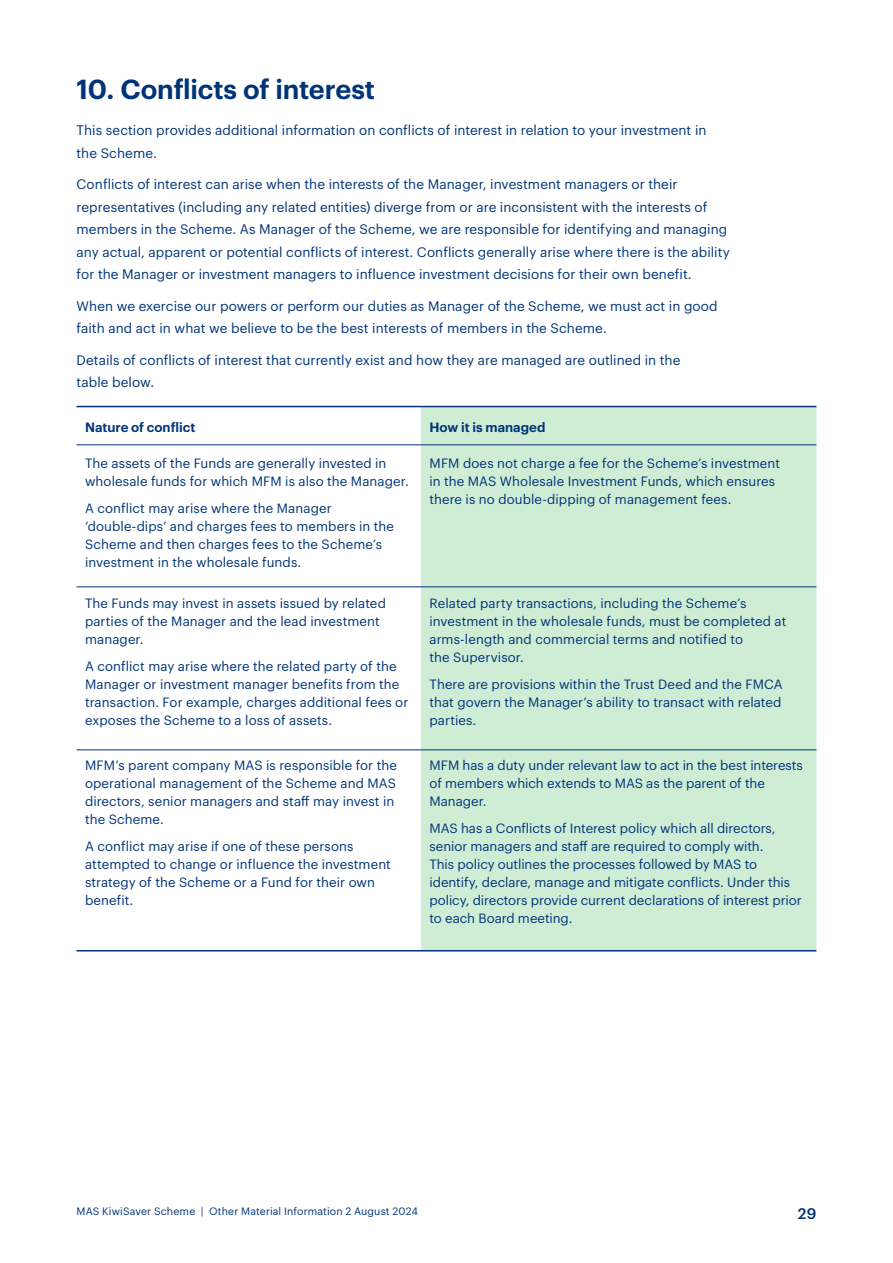
<style>
.page{position:relative;width:893px;height:1263px;background:#fff}
.page>*{position:absolute;margin:0;border:0;box-sizing:border-box;transform-origin:0 0}
.t1{font:600 27px "Graphik";letter-spacing:-.005em;color:#003478}
.t2{font:500 15px "Graphik";color:#003478}
.t3{font:13.5px/22.5px "Graphik";letter-spacing:.005em;color:#003478}
.t4{font:13.2px/18px "Graphik";letter-spacing:.005em;color:#003478}
.t5{font:600 13.2px "Graphik";color:#003478}
.t6{font:10.5px "Graphik";letter-spacing:.015em;color:#003478}
</style>
<div class="page">
<div style="left:421px;top:407px;width:395px;height:543px;background:#cfedd5"></div>
<hr style="left:77px;top:406px;width:344px;height:1px;background:#003478">
<hr style="left:421px;top:406px;width:395px;height:1px;background:#003478">
<hr style="left:77px;top:444px;width:344px;height:1px;background:#003478">
<hr style="left:421px;top:444px;width:395px;height:1px;background:#003478">
<hr style="left:77px;top:586px;width:344px;height:1px;background:#003478">
<hr style="left:421px;top:586px;width:395px;height:1px;background:#003478">
<hr style="left:77px;top:749px;width:344px;height:1px;background:#003478">
<hr style="left:421px;top:749px;width:395px;height:1px;background:#003478">
<hr style="left:77px;top:950px;width:344px;height:1px;background:#003478">
<hr style="left:421px;top:950px;width:395px;height:1px;background:#003478">
<h1 class="t1" style="left:77px;top:69px;width:300px">10. Conflicts of interest</h1>
<p class="t3" style="left:77px;top:118px;width:631px">This section provides additional information on conflicts of interest in relation to your investment in the Scheme.</p>
<p class="t3" style="left:77px;top:172px;width:655px">Conflicts of interest can arise when the interests of the Manager, investment managers or their representatives (including any related entities) diverge from or are inconsistent with the interests of members in the Scheme. As Manager of the Scheme, we are responsible for identifying and managing any actual, apparent or potential conflicts of interest. Conflicts generally arise where there is the ability for the Manager or investment managers to influence investment decisions for their own benefit.</p>
<p class="t3" style="left:77px;top:293px;width:643px">When we exercise our powers or perform our duties as Manager of the Scheme, we must act in good faith and act in what we believe to be the best interests of members in the Scheme.</p>
<p class="t3" style="left:77px;top:347px;width:605px">Details of conflicts of interest that currently exist and how they are managed are outlined in the table below.</p>
<p class="t5" style="left:85px;top:417px;width:112px">Nature of conflict</p>
<p class="t5" style="left:429px;top:417px;width:117px">How it is managed</p>
<p class="t4" style="left:85px;top:453px;width:325px">The assets of the Funds are generally invested in wholesale funds for which MFM is also the Manager.</p>
<p class="t4" style="left:85px;top:498px;width:311px">A conflict may arise where the Manager ‘double-dips’ and charges fees to members in the Scheme and then charges fees to the Scheme’s investment in the wholesale funds.</p>
<p class="t4" style="left:429px;top:453px;width:352px">MFM does not charge a fee for the Scheme’s investment in the MAS Wholesale Investment Funds, which ensures there is no double-dipping of management fees.</p>
<p class="t4" style="left:85px;top:593px;width:302px">The Funds may invest in assets issued by related parties of the Manager and the lead investment manager.</p>
<p class="t4" style="left:85px;top:656px;width:325px">A conflict may arise where the related party of the Manager or investment manager benefits from the transaction. For example, charges additional fees or exposes the Scheme to a loss of assets.</p>
<p class="t4" style="left:85px;top:755px;width:313px">MFM’s parent company MAS is responsible for the operational management of the Scheme and MAS directors, senior managers and staff may invest in the Scheme.</p>
<p class="t4" style="left:85px;top:836px;width:307px">A conflict may arise if one of these persons attempted to change or influence the investment strategy of the Scheme or a Fund for their own benefit.</p>
<p class="t4" style="left:429px;top:593px;width:358px">Related party transactions, including the Scheme’s investment in the wholesale funds, must be completed at arms-length and commercial terms and notified to<br>the Supervisor.</p>
<p class="t4" style="left:429px;top:674px;width:355px;text-align:justify">There are provisions within the Trust Deed and the FMCA that govern the Manager’s ability to transact with related parties.</p>
<p class="t4" style="left:429px;top:755px;width:375px">MFM has a duty under relevant law to act in the best interests of members which extends to MAS as the parent of the<br>Manager.</p>
<p class="t4" style="left:429px;top:818px;width:374px">MAS has a Conflicts of Interest policy which all directors, senior managers and staff are required to comply with.<br>This policy outlines the processes followed by MAS to identify, declare, manage and mitigate conflicts. Under this policy, directors provide current declarations of interest prior to each Board meeting.</p>
<p class="t6" style="left:77px;top:1203px;width:343px">MAS KiwiSaver Scheme | Other Material Information 2 August 2024</p>
<p class="t2" style="left:798px;top:1202px;width:20px">29</p>
</div>
